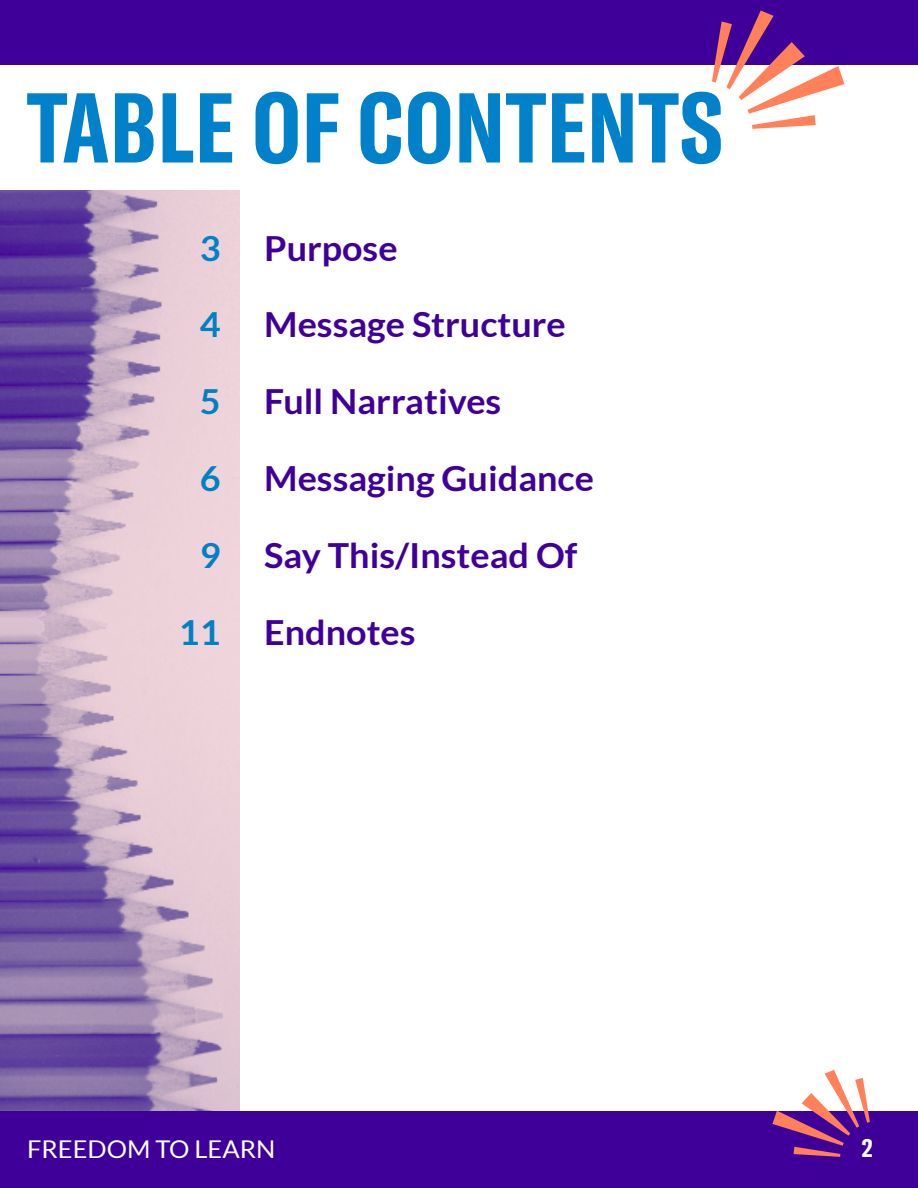
<style>
.page{position:relative;width:918px;height:1188px;background:#fff}
.page>*{position:absolute;margin:0;border:0;box-sizing:border-box;transform-origin:0 0}
.t1{font:97.5px "GT America Cm Bd";letter-spacing:.01em;color:#0081c9}
.t2{font:700 34.5px "Lato";color:#3f0099;scale:1.04 1}
.t3{font:700 34.5px "Lato";color:#0081c3;scale:1.04 1}
.t4{font:700 34.5px "Lato";color:#0081c9;scale:1.04 1}
.t5{font:25.5px "GT America Cm Bd";color:#fff}
.t6{font:24.45px "Lato";color:#fff;scale:1.04 1}
</style>
<div class="page">
<img style="left:0;top:190px;width:239px;height:922px">
<div style="left:0;top:1112px;width:918px;height:76px;background:#3f0099"></div>
<div style="left:0;top:0;width:918px;height:64px;background:#3f0099"></div>
<svg style="left:772px;top:1070px;width:98px;height:87px"></svg>
<svg style="left:712px;top:11px;width:132px;height:118px"></svg>
<h1 class="t1" style="left:27px;top:69px;width:697px">TABLE OF CONTENTS</h1>
<p class="t4" style="left:200px;top:228px;width:22px">3</p>
<p class="t2" style="left:264px;top:228px;width:130px">Purpose</p>
<p class="t3" style="left:200px;top:305px;width:22px">4</p>
<p class="t2" style="left:264px;top:305px;width:292px">Message Structure</p>
<p class="t3" style="left:200px;top:382px;width:22px">5</p>
<p class="t2" style="left:264px;top:382px;width:229px">Full Narratives</p>
<p class="t3" style="left:200px;top:459px;width:22px">6</p>
<p class="t2" style="left:264px;top:459px;width:319px">Messaging Guidance</p>
<p class="t3" style="left:200px;top:536px;width:22px">9</p>
<p class="t2" style="left:264px;top:536px;width:303px">Say This/Instead Of</p>
<p class="t3" style="left:179px;top:613px;width:42px">11</p>
<p class="t2" style="left:264px;top:613px;width:147px">Endnotes</p>
<p class="t6" style="left:27px;top:1135px;width:240px">FREEDOM TO LEARN</p>
<p class="t5" style="left:862px;top:1132px;width:12px">2</p>
</div>
